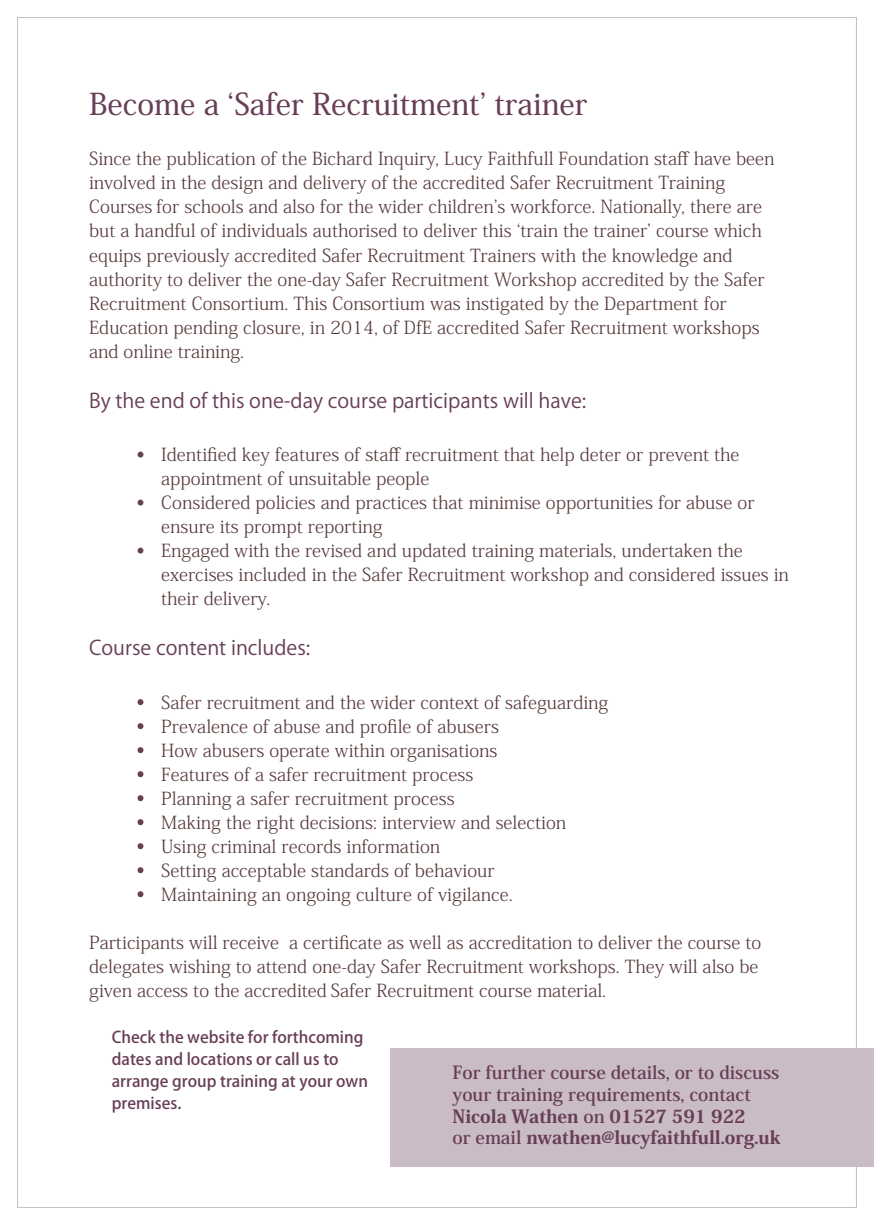
<style>
.page{position:relative;width:874px;height:1225px;background:#fff}
.page>*{position:absolute;margin:0;border:0;box-sizing:border-box;transform-origin:0 0}
.t1{font:500 30px "Koz Min Pro";color:#683e57}
.t2{font:20px "Koz Go Pro";color:#683e57}
.t3{font:300 18px/24px "Koz Min Pro";color:#573839}
.t4{font:700 18px/21.6px "Koz Min Pro";color:#683e57}
.t5{font:500 16px/22px "Koz Go Pro";color:#683e57}
.s1{color:#683e57}
.s2{font-weight:800}
</style>
<div class="page">
<div style="left:390px;top:1048px;width:483px;height:118px;background:#c9bcc4"></div>
<h1 class="t1" style="left:89px;top:83px;width:499px">Become a ‘Safer Recruitment’ trainer</h1>
<p class="t3" style="left:89px;top:146px;width:686px">Since the publication of the Bichard Inquiry, Lucy Faithfull Foundation staff have been involved in the design and delivery of the accredited Safer Recruitment Training Courses for schools and also for the wider children’s workforce. Nationally, there are but a handful of individuals authorised to deliver this ‘train the trainer’ course which equips previously accredited Safer Recruitment Trainers with the knowledge and authority to deliver the one-day Safer Recruitment Workshop accredited by the Safer Recruitment Consortium. This Consortium was instigated by the Department for Education pending closure, in 2014, of DfE accredited Safer Recruitment workshops and online training.</p>
<p class="t2" style="left:89px;top:387px;width:498px">By the end of this one-day course participants will have:</p>
<p class="t3" style="left:161px;top:442px;width:579px;text-indent:-25px"><span class="s1">•</span> Identified key features of staff recruitment that help deter or prevent the appointment of unsuitable people</p>
<p class="t3" style="left:161px;top:490px;width:594px;text-indent:-25px"><span class="s1">•</span> Considered policies and practices that minimise opportunities for abuse or ensure its prompt reporting</p>
<p class="t3" style="left:161px;top:538px;width:629px;text-indent:-25px"><span class="s1">•</span> Engaged with the revised and updated training materials, undertaken the exercises included in the Safer Recruitment workshop and considered issues in their delivery.</p>
<p class="t2" style="left:89px;top:635px;width:222px">Course content includes:</p>
<p class="t3" style="left:136px;top:690px;width:473px"><span class="s1">•</span> Safer recruitment and the wider context of safeguarding</p>
<p class="t3" style="left:136px;top:714px;width:364px"><span class="s1">•</span> Prevalence of abuse and profile of abusers</p>
<p class="t3" style="left:136px;top:738px;width:362px"><span class="s1">•</span> How abusers operate within organisations</p>
<p class="t3" style="left:136px;top:762px;width:338px"><span class="s1">•</span> Features of a safer recruitment process</p>
<p class="t3" style="left:136px;top:786px;width:319px"><span class="s1">•</span> Planning a safer recruitment process</p>
<p class="t3" style="left:136px;top:810px;width:431px"><span class="s1">•</span> Making the right decisions: interview and selection</p>
<p class="t3" style="left:136px;top:834px;width:305px"><span class="s1">•</span> Using criminal records information</p>
<p class="t3" style="left:136px;top:858px;width:359px"><span class="s1">•</span> Setting acceptable standards of behaviour</p>
<p class="t3" style="left:136px;top:882px;width:377px"><span class="s1">•</span> Maintaining an ongoing culture of vigilance.</p>
<p class="t3" style="left:89px;top:930px;width:673px">Participants will receive a certificate as well as accreditation to deliver the course to delegates wishing to attend one-day Safer Recruitment workshops. They will also be given access to the accredited Safer Recruitment course material.</p>
<p class="t5" style="left:112px;top:1027px;width:258px">Check the website for forthcoming dates and locations or call us to arrange group training at your own premises.</p>
<p class="t4" style="left:452px;top:1061px;width:329px">For further course details, or to discuss your training requirements, contact <span class="s2">Nicola Wathen</span> on <span class="s2">01527 591 922<br></span>or email <span class="s2">nwathen@lucyfaithfull.org.uk</span></p>
</div>
